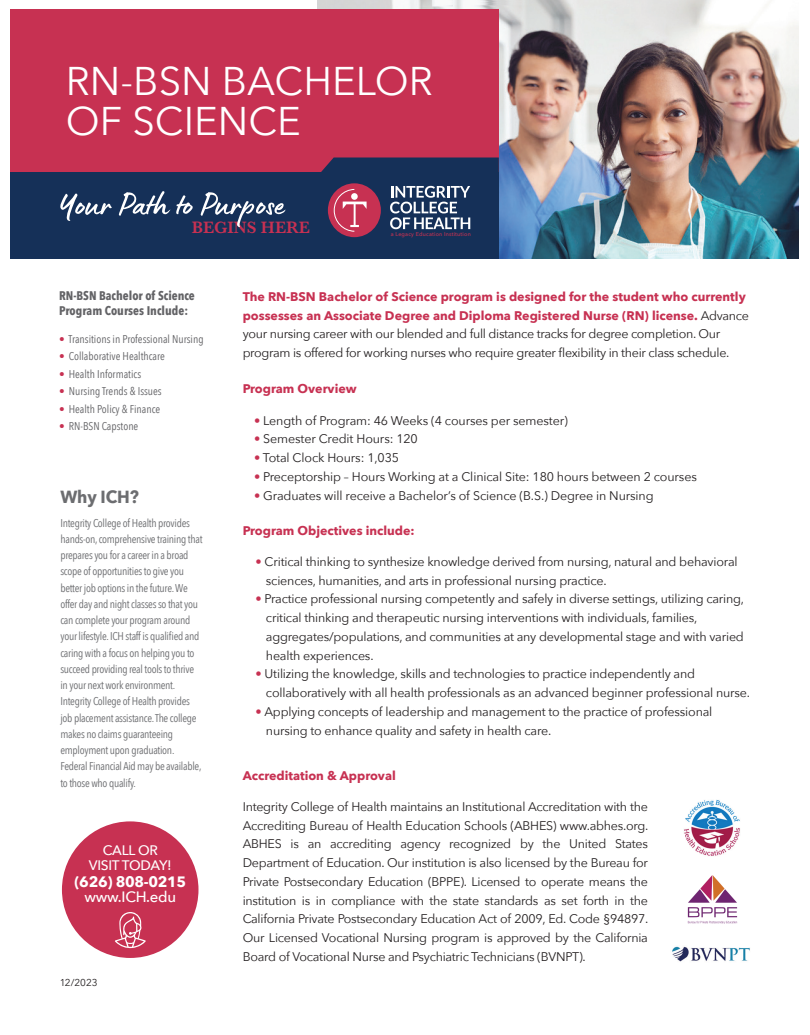
<style>
.page{position:relative;width:810px;height:1035px;background:#fff}
.page>*{position:absolute;margin:0;border:0;box-sizing:border-box;transform-origin:0 0}
.t1{font:40px/40px "Avenir Next";color:#fff}
.t2{font:700 17.5px "Avenir Next";letter-spacing:-.01em;color:#6c6d70;scale:.95 1}
.t3{font:600 17.12px "Baskerville";color:#c73152}
.t4{font:700 15px "Avenir Next";letter-spacing:-.02em;color:#fff}
.t5{font:500 15px "Avenir Next";letter-spacing:-.02em;color:#fff}
.t6{font:500 13.75px/15px "Avenir Next";letter-spacing:-.02em;color:#fff;text-align:center}
.t7{font:12.5px/18.8px "Avenir Next";letter-spacing:-.015em;color:#231f20}
.t8{font:700 12.5px "Avenir Next";color:#c73152}
.t9{font:700 12.5px/15px "Avenir Next Condensed";color:#636366}
.t10{font:11.25px/16.2px "Avenir Next Condensed";letter-spacing:-.025em;color:#6c6d70}
.t11{font:11.25px "Avenir Next Condensed";color:#636366}
.t12{font:10px "Avenir Next";color:#231f20}
.t13{font:500 5.62px "Avenir Next";letter-spacing:.03em;color:#c73152}
.s1{color:#c73152}
.s2{font-weight:700;color:#c73152}
</style>
<div class="page">
<img style="left:318px;top:0;width:481px;height:259px">
<div style="left:10px;top:23px;width:489px;height:237px;background:#153058"></div>
<div style="left:10px;top:10px;width:489px;height:162px;background:#c73152"></div>
<svg style="left:60px;top:193px;width:52px;height:28px"></svg>
<svg style="left:118px;top:191px;width:75px;height:25px"></svg>
<svg style="left:200px;top:192px;width:86px;height:35px"></svg>
<div style="left:321px;top:158px;width:178px;height:14px;background:#153058"></div>
<svg style="left:390px;top:186px;width:80px;height:43px"></svg>
<div style="left:328px;top:183px;width:53px;height:54px;background:#c73152;border-radius:50%"></div>
<svg style="left:334px;top:189px;width:33px;height:43px"></svg>
<div style="left:9px;top:259px;width:790px;height:125px;background:#fff"></div>
<div style="left:62px;top:821px;width:136px;height:137px;background:#c73152;border-radius:50%"></div>
<svg style="left:115px;top:912px;width:31px;height:37px"></svg>
<img style="left:687px;top:875px;width:51px;height:49px">
<img style="left:672px;top:946px;width:78px;height:16px">
<img style="left:684px;top:799px;width:56px;height:57px">
<h1 class="t1" style="left:66px;top:59px;width:368px">RN-BSN BACHELOR<br>OF SCIENCE</h1>
<h3 class="t3" style="left:192px;top:216px;width:120px">BEGINS HERE</h3>
<p class="t13" style="left:391px;top:229px;width:82px">a Legacy Education Institution</p>
<p class="t9" style="left:59px;top:288px;width:137px">RN-BSN Bachelor of Science<br>Program Courses Include:</p>
<p class="t11" style="left:59px;top:329px;width:146px"><span class="s1">•</span> Transitions in Professional Nursing</p>
<p class="t11" style="left:59px;top:347px;width:107px"><span class="s1">•</span> Collaborative Healthcare</p>
<p class="t11" style="left:59px;top:364px;width:84px"><span class="s1">•</span> Health Informatics</p>
<p class="t11" style="left:59px;top:382px;width:104px"><span class="s1">•</span> Nursing Trends &amp; Issues</p>
<p class="t11" style="left:59px;top:399px;width:103px"><span class="s1">•</span> Health Policy &amp; Finance</p>
<p class="t11" style="left:59px;top:417px;width:81px"><span class="s1">•</span> RN-BSN Capstone</p>
<h2 class="t2" style="left:60px;top:482px;width:84px">Why ICH?</h2>
<p class="t10" style="left:60px;top:514px;width:144px">Integrity College of Health provides hands-on, comprehensive training that prepares you for a career in a broad scope of opportunities to give you better job options in the future. We offer day and night classes so that you can complete your program around your lifestyle. ICH staff is qualified and caring with a focus on helping you to succeed providing real tools to thrive in your next work environment.<br>Integrity College of Health provides job placement assistance. The college makes no claims guaranteeing employment upon graduation.<br>Federal Financial Aid may be available, to those who qualify.</p>
<p class="t6" style="left:89px;top:842px;width:85px">CALL OR<br>VISIT TODAY!</p>
<p class="t4" style="left:74px;top:869px;width:113px">(626) 808-0215</p>
<p class="t5" style="left:85px;top:884px;width:93px">www.ICH.edu</p>
<p class="t12" style="left:60px;top:974px;width:39px">12/2023</p>
<p class="t7" style="left:243px;top:287px;width:508px"><span class="s2">The RN-BSN Bachelor of Science program is designed for the student who currently possesses an Associate Degree and Diploma Registered Nurse (RN) license.</span> Advance your nursing career with our blended and full distance tracks for degree completion. Our program is offered for working nurses who require greater flexibility in their class schedule.</p>
<p class="t8" style="left:243px;top:378px;width:116px">Program Overview</p>
<p class="t7" style="left:254px;top:410px;width:315px"><span class="s1">•</span> Length of Program: 46 Weeks (4 courses per semester)</p>
<p class="t7" style="left:254px;top:429px;width:165px"><span class="s1">•</span> Semester Credit Hours: 120</p>
<p class="t7" style="left:254px;top:448px;width:147px"><span class="s1">•</span> Total Clock Hours: 1,035</p>
<p class="t7" style="left:254px;top:467px;width:444px"><span class="s1">•</span> Preceptorship – Hours Working at a Clinical Site: 180 hours between 2 courses</p>
<p class="t7" style="left:254px;top:485px;width:401px"><span class="s1">•</span> Graduates will receive a Bachelor’s of Science (B.S.) Degree in Nursing</p>
<p class="t8" style="left:243px;top:519px;width:173px">Program Objectives include:</p>
<p class="t7" style="left:266px;top:552px;width:473px;text-indent:-10px"><span class="s1">•</span> Critical thinking to synthesize knowledge derived from nursing, natural and behavioral sciences, humanities, and arts in professional nursing practice.</p>
<p class="t7" style="left:266px;top:589px;width:480px;text-indent:-10px"><span class="s1">•</span> Practice professional nursing competently and safely in diverse settings, utilizing caring, critical thinking and therapeutic nursing interventions with individuals, families, aggregates/populations, and communities at any developmental stage and with varied health experiences.</p>
<p class="t7" style="left:266px;top:664px;width:486px;text-indent:-10px"><span class="s1">•</span> Utilizing the knowledge, skills and technologies to practice independently and collaboratively with all health professionals as an advanced beginner professional nurse.</p>
<p class="t7" style="left:266px;top:702px;width:448px;text-indent:-10px"><span class="s1">•</span> Applying concepts of leadership and management to the practice of professional nursing to enhance quality and safety in health care.</p>
<p class="t8" style="left:243px;top:764px;width:155px">Accreditation &amp; Approval</p>
<p class="t7" style="left:243px;top:797px;width:407px;text-align:justify">Integrity College of Health maintains an Institutional Accreditation with the Accrediting Bureau of Health Education Schools (ABHES) www.abhes.org.<br>ABHES is an accrediting agency recognized by the United States Department of Education. Our institution is also licensed by the Bureau for Private Postsecondary Education (BPPE). Licensed to operate means the institution is in compliance with the state standards as set forth in the California Private Postsecondary Education Act of 2009, Ed. Code §94897.<br>Our Licensed Vocational Nursing program is approved by the California Board of Vocational Nurse and Psychiatric Technicians (BVNPT).</p>
</div>
